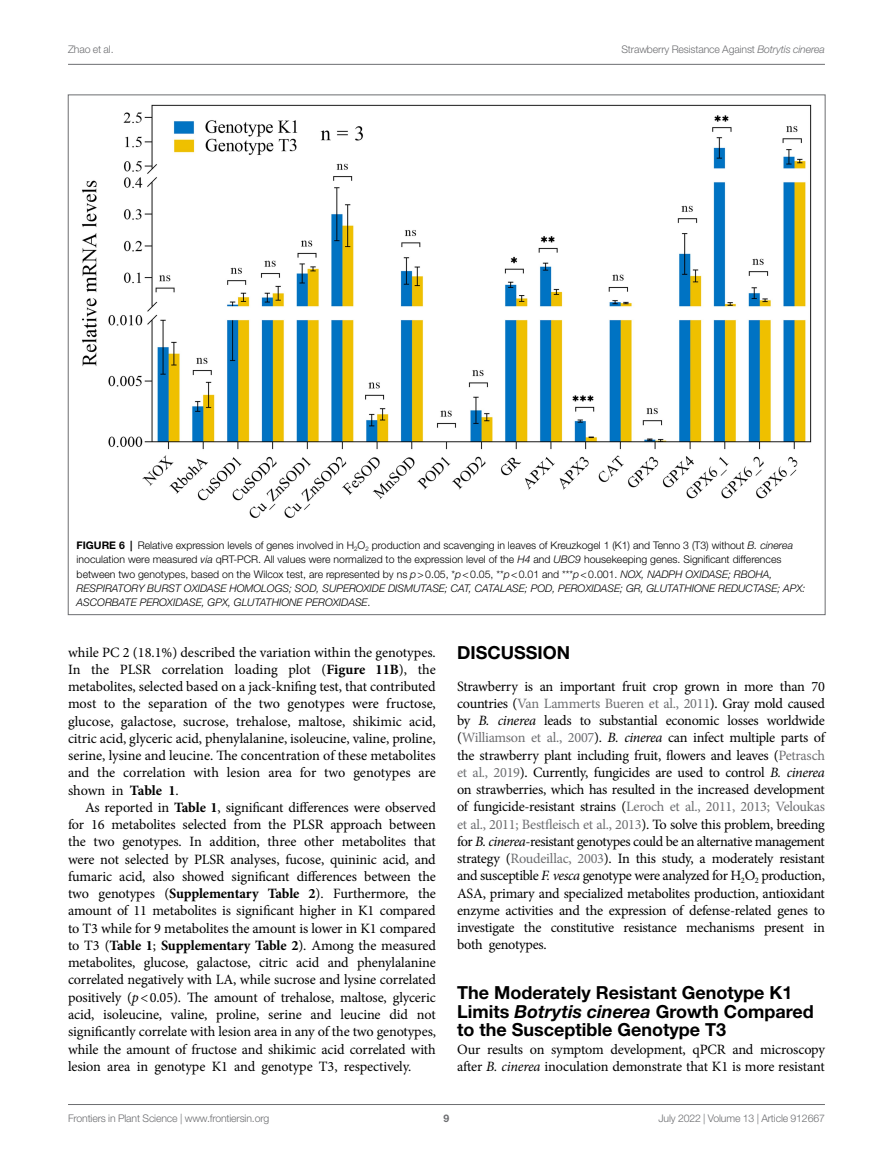
<style>
.page{position:relative;width:893px;height:1170px;background:#fff}
.page>*{position:absolute;margin:0;border:0;box-sizing:border-box;transform-origin:0 0}
.HEAD_2{font:700 18px/18.8px "Helvetica Neue LT Std";color:#000}
.HEAD_1{font:700 18px "Helvetica Neue LT Std";color:#000}
.TEXT_FLUSH{font:14.25px/17.2px "Minion Pro";letter-spacing:-.015em;color:#000;text-align:justify}
.TEXT{font:14.25px/17.2px "Minion Pro";letter-spacing:-.01em;color:#000;text-align:justify}
.FIG_LEG{font:300 10.5px/14.2px "Helvetica Neue LT Std";color:#000}
.t1{font:300 10.5px "Helvetica Neue LT Std";letter-spacing:-.015em;color:#6d6e71}
.t2{font:700 10.5px "Helvetica Neue LT Std";color:#6d6e71}
.s1{font-style:italic}
.s2{font-weight:700}
.s3{color:#6d6e71}
</style>
<div class="page">
<hr style="left:68px;top:64px;width:757px;height:1px;background:#6d6e71">
<hr style="left:68px;top:1104px;width:757px;height:1px;background:#6d6e71">
<img style="left:82px;top:104px;width:730px;height:414px">
<p class="t1" style="left:68px;top:42px;width:47px">Zhao et al.</p>
<p class="t1" style="left:621px;top:42px;width:205px">Strawberry Resistance Against <span class="s1">Botrytis cinerea</span></p>
<p class="FIG_LEG" style="left:77px;top:538px;width:730px"><span class="s2">FIGURE 6 |</span> Relative expression levels of genes involved in H<sub>2</sub>O<sub>2</sub> production and scavenging in leaves of Kreuzkogel 1 (K1) and Tenno 3 (T3) without <span class="s1">B. cinerea </span>inoculation were measured <span class="s1">via</span> qRT-PCR. All values were normalized to the expression level of the <span class="s1">H4</span> and <span class="s1">UBC9</span> housekeeping genes. Significant differences between two genotypes, based on the Wilcox test, are represented by ns <span class="s1">p</span>&gt;0.05, *<span class="s1">p</span>&lt;0.05, **<span class="s1">p</span>&lt;0.01 and ***<span class="s1">p</span>&lt;0.001. <span class="s1">NOX, NADPH OXIDASE; RBOHA, RESPIRATORY BURST OXIDASE HOMOLOGS; SOD, SUPEROXIDE DISMUTASE; CAT, CATALASE; POD, PEROXIDASE; GR, GLUTATHIONE REDUCTASE; APX:<br>ASCORBATE PEROXIDASE, GPX, GLUTATHIONE PEROXIDASE</span>.</p>
<p class="TEXT_FLUSH" style="left:68px;top:643px;width:369px">while PC 2 (18.1%) described the variation within the genotypes.<br>In the PLSR correlation loading plot (<span class="s2">Figure 11B</span>), the metabolites, selected based on a jack-knifing test, that contributed most to the separation of the two genotypes were fructose, glucose, galactose, sucrose, trehalose, maltose, shikimic acid, citric acid, glyceric acid, phenylalanine, isoleucine, valine, proline, serine, lysine and leucine. The concentration of these metabolites and the correlation with lesion area for two genotypes are shown in <span class="s2">Table 1</span>.</p>
<p class="TEXT" style="left:68px;top:798px;width:369px;text-indent:17px">As reported in <span class="s2">Table 1</span>, significant differences were observed for 16 metabolites selected from the PLSR approach between the two genotypes. In addition, three other metabolites that were not selected by PLSR analyses, fucose, quininic acid, and fumaric acid, also showed significant differences between the two genotypes (<span class="s2">Supplementary Table 2</span>). Furthermore, the amount of 11 metabolites is significant higher in K1 compared to T3 while for 9 metabolites the amount is lower in K1 compared to T3 (<span class="s2">Table 1</span>; <span class="s2">Supplementary Table 2</span>). Among the measured metabolites, glucose, galactose, citric acid and phenylalanine correlated negatively with LA, while sucrose and lysine correlated positively (<span class="s1">p</span>&lt;0.05). The amount of trehalose, maltose, glyceric acid, isoleucine, valine, proline, serine and leucine did not significantly correlate with lesion area in any of the two genotypes, while the amount of fructose and shikimic acid correlated with lesion area in genotype K1 and genotype T3, respectively.</p>
<p class="HEAD_1" style="left:457px;top:641px;width:115px">DISCUSSION</p>
<p class="TEXT_FLUSH" style="left:457px;top:677px;width:369px">Strawberry is an important fruit crop grown in more than 70 countries (<span class="s3">Van Lammerts Bueren et al., 2011</span>). Gray mold caused by <span class="s1">B. cinerea</span> leads to substantial economic losses worldwide (<span class="s3">Williamson et al., 2007</span>). <span class="s1">B. cinerea</span> can infect multiple parts of the strawberry plant including fruit, flowers and leaves (<span class="s3">Petrasch et al., 2019</span>). Currently, fungicides are used to control <span class="s1">B. cinerea </span>on strawberries, which has resulted in the increased development of fungicide-resistant strains (<span class="s3">Leroch et al., 2011, 2013; Veloukas et al., 2011; Bestfleisch et al., 2013</span>). To solve this problem, breeding for <span class="s1">B. cinerea</span>-resistant genotypes could be an alternative management strategy (<span class="s3">Roudeillac, 2003</span>). In this study, a moderately resistant and susceptible <span class="s1">F. vesca</span> genotype were analyzed for H<sub>2</sub>O<sub>2</sub> production, ASA, primary and specialized metabolites production, antioxidant enzyme activities and the expression of defense-related genes to investigate the constitutive resistance mechanisms present in both genotypes.</p>
<p class="HEAD_2" style="left:457px;top:982px;width:358px">The Moderately Resistant Genotype K1<br>Limits <span class="s1">Botrytis cinerea</span> Growth Compared to the Susceptible Genotype T3</p>
<p class="TEXT_FLUSH" style="left:457px;top:1040px;width:369px">Our results on symptom development, qPCR and microscopy after <span class="s1">B. cinerea</span> inoculation demonstrate that K1 is more resistant</p>
<p class="t1" style="left:68px;top:1111px;width:203px">Frontiers in Plant Science | www.frontiersin.org</p>
<p class="t2" style="left:444px;top:1111px;width:7px">9</p>
<p class="t1" style="left:658px;top:1111px;width:168px">July 2022 | Volume 13 | Article 912667</p>
</div>
